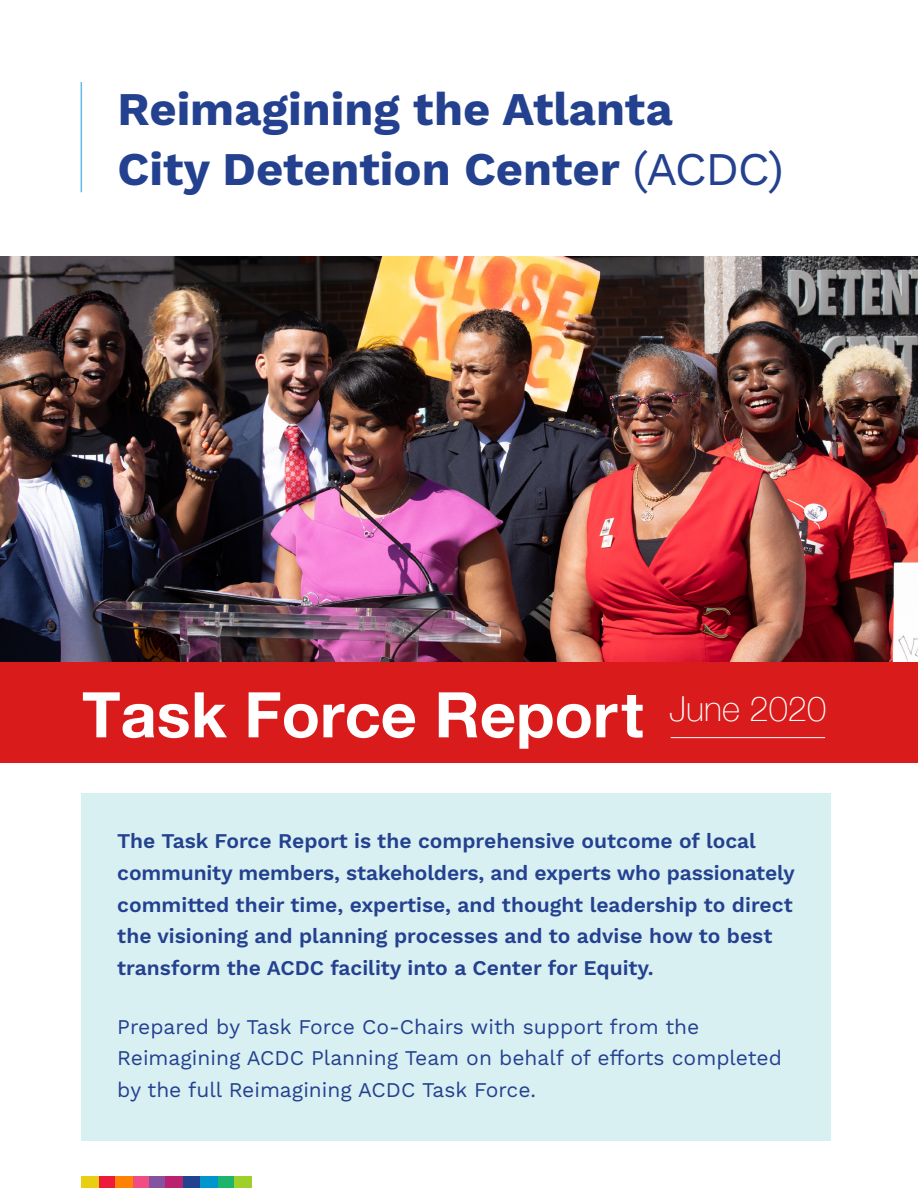
<style>
.page{position:relative;width:918px;height:1188px;background:#fff}
.page>*{position:absolute;margin:0;border:0;box-sizing:border-box;transform-origin:0 0}
.t1{font:700 63px "Helvetica Neue";color:#fff}
.t2{font:700 46.8px/60.4px "Work Sans";color:#24418f}
.t3{font:600 21px/31.7px "Work Sans";color:#24418f}
.t4{font:21px/31.7px "Work Sans";color:#24418f}
.s1{font-weight:400}
</style>
<div class="page">
<div style="left:98px;top:1177px;width:17px;height:11px;background:#ed1a3a"></div>
<div style="left:132px;top:1177px;width:17px;height:11px;background:#f04e83"></div>
<div style="left:217px;top:1177px;width:17px;height:11px;background:#1db46c"></div>
<div style="left:115px;top:1177px;width:17px;height:11px;background:#fd8204"></div>
<div style="left:183px;top:1177px;width:17px;height:11px;background:#22438f"></div>
<div style="left:149px;top:1177px;width:17px;height:11px;background:#8552a1"></div>
<div style="left:166px;top:1177px;width:17px;height:11px;background:#b8226f"></div>
<div style="left:234px;top:1177px;width:18px;height:11px;background:#9fcf2b"></div>
<div style="left:200px;top:1177px;width:17px;height:11px;background:#0095cd"></div>
<div style="left:81px;top:1177px;width:17px;height:11px;background:#e9cf11"></div>
<img style="left:0;top:256px;width:918px;height:407px">
<div style="left:0;top:663px;width:918px;height:100px;background:#d91b1b"></div>
<hr style="left:81px;top:82px;width:1px;height:110px;background:#62bae9">
<div style="left:81px;top:793px;width:749px;height:348px;background:#d9f0f3"></div>
<hr style="left:671px;top:737px;width:154px;height:1px;background:#fff">
<p class="t2" style="left:118px;top:81px;width:668px">Reimagining the Atlanta<br>City Detention Center <span class="s1">(ACDC)</span></p>
<p class="t1" style="left:82px;top:665px;width:746px">Task Force Report <sup>June</sup> <sup>2020</sup></p>
<p class="t3" style="left:117px;top:826px;width:679px">The Task Force Report is the comprehensive outcome of local community members, stakeholders, and experts who passionately committed their time, expertise, and thought leadership to direct the visioning and planning processes and to advise how to best transform the ACDC facility into a Center for Equity.</p>
<p class="t4" style="left:117px;top:1012px;width:666px">Prepared by Task Force Co-Chairs with support from the<br>Reimagining ACDC Planning Team on behalf of efforts completed by the full Reimagining ACDC Task Force.</p>
</div>
